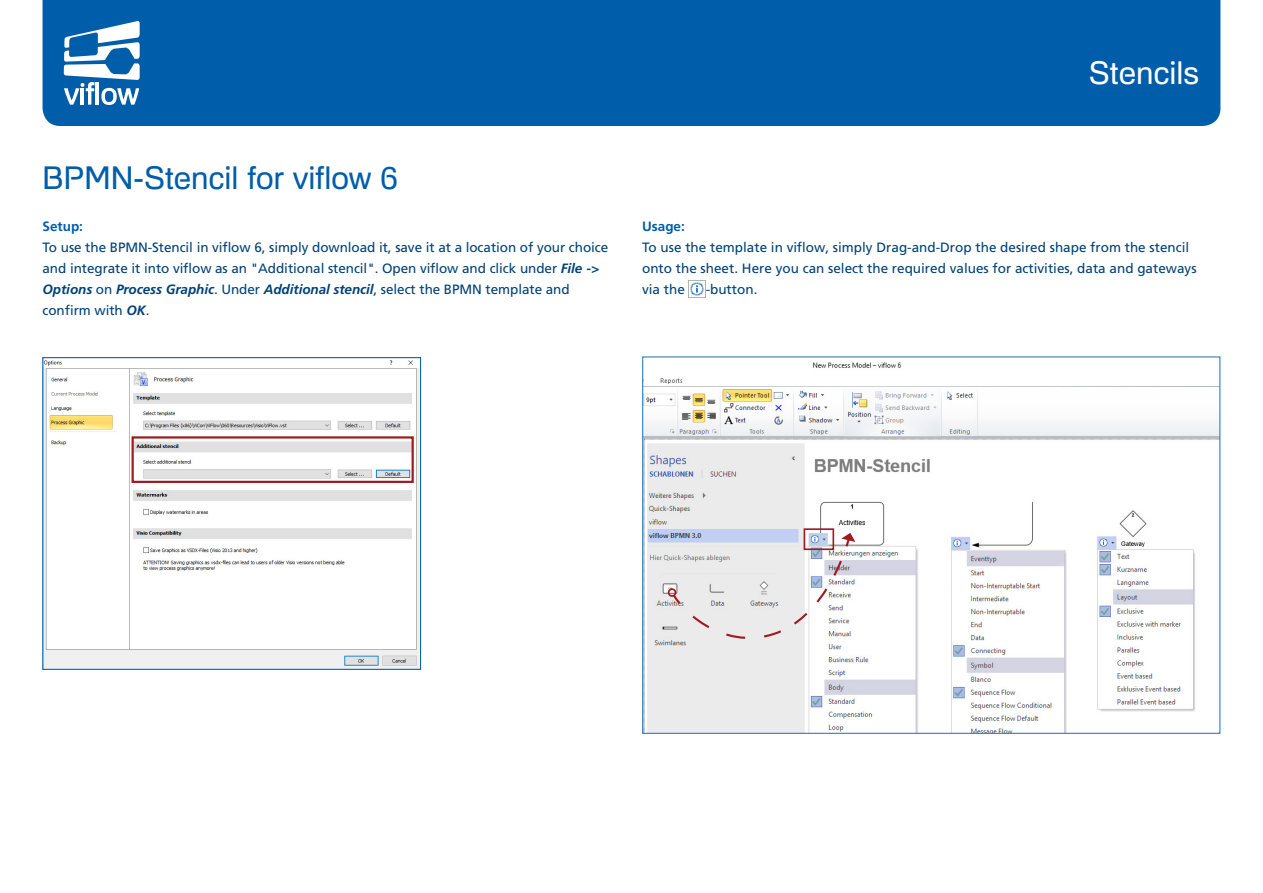
<style>
.page{position:relative;width:1263px;height:893px;background:#fff}
.page>*{position:absolute;margin:0;border:0;box-sizing:border-box;transform-origin:0 0}
.t1{font:31.5px "Foobar Pro";color:#005da9}
.t2{font:31.5px "Foobar Pro";color:#fff}
.t3{font:13.5px/21px "Frutiger LT Pro";color:#004177}
.t4{font:700 13.5px "Frutiger LT Pro";color:#005da9}
.s1{font-weight:700;font-style:italic}
</style>
<div class="page">
<div style="left:43px;top:0;width:1177px;height:126px;background:#005da9"></div>
<svg style="left:64px;top:21px;width:76px;height:84px"></svg>
<img style="left:45px;top:360px;width:374px;height:308px">
<div style="left:43px;top:357px;width:378px;height:313px;border:1px solid #005ea8"></div>
<div style="left:132px;top:436px;width:282px;height:47px;border:2px solid #a21a20"></div>
<img style="left:689px;top:280px;width:17px;height:17px">
<img style="left:644px;top:362px;width:574px;height:370px">
<div style="left:668px;top:588px;width:8px;height:9px;border:2px solid #a21a20;border-radius:50%"></div>
<svg style="left:671px;top:533px;width:184px;height:107px"></svg>
<div style="left:804px;top:528px;width:30px;height:22px;border:2px solid #a21a20"></div>
<h1 class="t1" style="left:43px;top:159px;width:357px">BPMN-Stencil for viflow 6</h1>
<p class="t4" style="left:43px;top:218px;width:42px">Setup:</p>
<p class="t3" style="left:43px;top:237px;width:567px">To use the BPMN-Stencil in viflow 6, simply download it, save it at a location of your choice and integrate it into viflow as an "Additional stencil". Open viflow and click under <span class="s1">File -&gt; Options</span> on <span class="s1">Process Graphic</span>. Under <span class="s1">Additional stencil</span>, select the BPMN template and confirm with <span class="s1">OK</span>.</p>
<h1 class="t2" style="left:1089px;top:54px;width:112px">Stencils</h1>
<p class="t4" style="left:642px;top:218px;width:44px">Usage:</p>
<p class="t3" style="left:642px;top:237px;width:556px">To use the template in viflow, simply Drag-and-Drop the desired shape from the stencil onto the sheet. Here you can select the required values for activities, data and gateways via the</p>
<p class="t3" style="left:706px;top:279px;width:53px">-button.</p>
</div>
